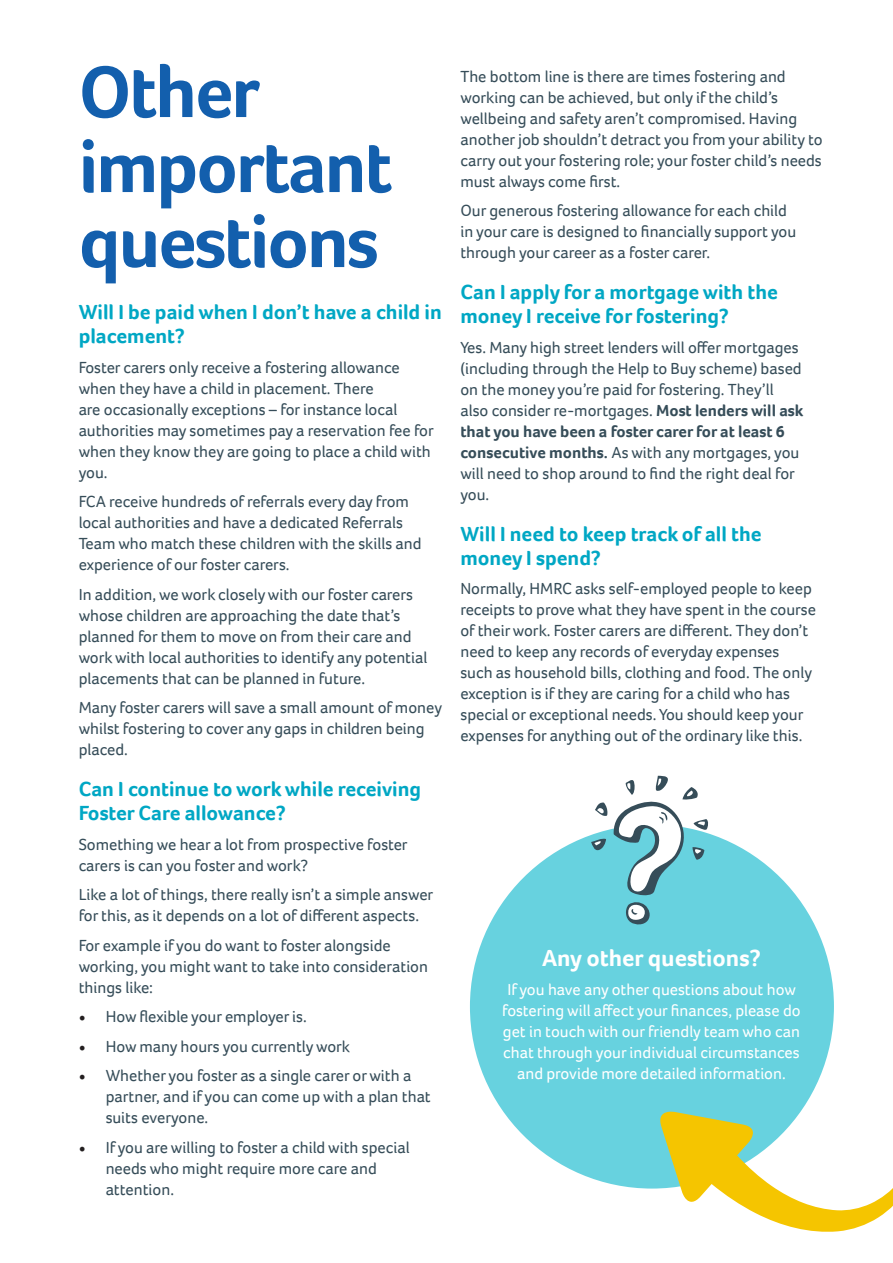
<style>
.page{position:relative;width:893px;height:1263px;background:#fff}
.page>*{position:absolute;margin:0;border:0;box-sizing:border-box;transform-origin:0 0}
.t1{font:700 75px/75px "Foco";letter-spacing:-.03em;color:#135fad}
.t2{font:700 24px "Foco";color:#fff}
.t3{font:700 21px/24px "Foco";color:#00a7c4}
.t4{font:16.5px/21px "Foco";color:#364d59}
.t5{font:16.5px/21px "Foco";color:#fff;text-align:center}
.s1{font-family:"Minion Pro";font-size:18px;color:#231f20}
.s2{font-weight:700}
</style>
<div class="page">
<div style="left:470px;top:824px;width:364px;height:364px;background:#67d2df;border-radius:50%"></div>
<svg style="left:656px;top:1108px;width:237px;height:124px"></svg>
<svg style="left:591px;top:775px;width:118px;height:150px"></svg>
<p class="t1" style="left:79px;top:53px;width:316px">Other important questions</p>
<p class="t3" style="left:79px;top:300px;width:365px">Will I be paid when I don’t have a child in placement?</p>
<p class="t4" style="left:79px;top:356px;width:357px">Foster carers only receive a fostering allowance when they have a child in placement. There<br>are occasionally exceptions – for instance local authorities may sometimes pay a reservation fee for when they know they are going to place a child with you.</p>
<p class="t4" style="left:79px;top:491px;width:344px">FCA receive hundreds of referrals every day from local authorities and have a dedicated Referrals Team who match these children with the skills and experience of our foster carers.</p>
<p class="t4" style="left:79px;top:583px;width:350px">In addition, we work closely with our foster carers whose children are approaching the date that’s planned for them to move on from their care and work with local authorities to identify any potential placements that can be planned in future.</p>
<p class="t4" style="left:79px;top:697px;width:365px">Many foster carers will save a small amount of money whilst fostering to cover any gaps in children being placed.</p>
<p class="t3" style="left:79px;top:777px;width:344px">Can I continue to work while receiving<br>Foster Care allowance?</p>
<p class="t4" style="left:79px;top:833px;width:331px">Something we hear a lot from prospective foster carers is can you foster and work?</p>
<p class="t4" style="left:79px;top:884px;width:356px">Like a lot of things, there really isn’t a simple answer for this, as it depends on a lot of different aspects.</p>
<p class="t4" style="left:79px;top:934px;width:351px">For example if you do want to foster alongside working, you might want to take into consideration things like:</p>
<p class="t4" style="left:79px;top:1006px;width:230px"><span class="s1">•</span> How flexible your employer is.</p>
<p class="t4" style="left:79px;top:1035px;width:273px"><span class="s1">•</span> How many hours you currently work</p>
<p class="t4" style="left:106px;top:1065px;width:327px;text-indent:-27px"><span class="s1">•</span> Whether you foster as a single carer or with a partner, and if you can come up with a plan that suits everyone.</p>
<p class="t4" style="left:106px;top:1136px;width:306px;text-indent:-27px"><span class="s1">•</span> If you are willing to foster a child with special needs who might require more care and attention.</p>
<p class="t4" style="left:460px;top:66px;width:364px">The bottom line is there are times fostering and working can be achieved, but only if the child’s wellbeing and safety aren’t compromised. Having another job shouldn’t detract you from your ability to carry out your fostering role; your foster child’s needs must always come first.</p>
<p class="t4" style="left:460px;top:200px;width:337px">Our generous fostering allowance for each child in your care is designed to financially support you through your career as a foster carer.</p>
<p class="t3" style="left:460px;top:280px;width:319px">Can I apply for a mortgage with the money I receive for fostering?</p>
<p class="t4" style="left:460px;top:337px;width:345px">Yes. Many high street lenders will offer mortgages (including through the Help to Buy scheme) based on the money you’re paid for fostering. They’ll also consider re-mortgages. <span class="s2">Most lenders will ask that you have been a foster carer for at least 6 consecutive months.</span> As with any mortgages, you will need to shop around to find the right deal for you.</p>
<p class="t3" style="left:460px;top:522px;width:303px">Will I need to keep track of all the money I spend?</p>
<p class="t4" style="left:460px;top:578px;width:357px">Normally, HMRC asks self-employed people to keep receipts to prove what they have spent in the course of their work. Foster carers are different. They don’t need to keep any records of everyday expenses<br>such as household bills, clothing and food. The only exception is if they are caring for a child who has special or exceptional needs. You should keep your expenses for anything out of the ordinary like this.</p>
<p class="t2" style="left:542px;top:942px;width:220px">Any other questions?</p>
<p class="t5" style="left:502px;top:979px;width:300px">If you have any other questions about how fostering will affect your finances, please do get in touch with our friendly team who can chat through your individual circumstances and provide more detailed information.</p>
</div>
